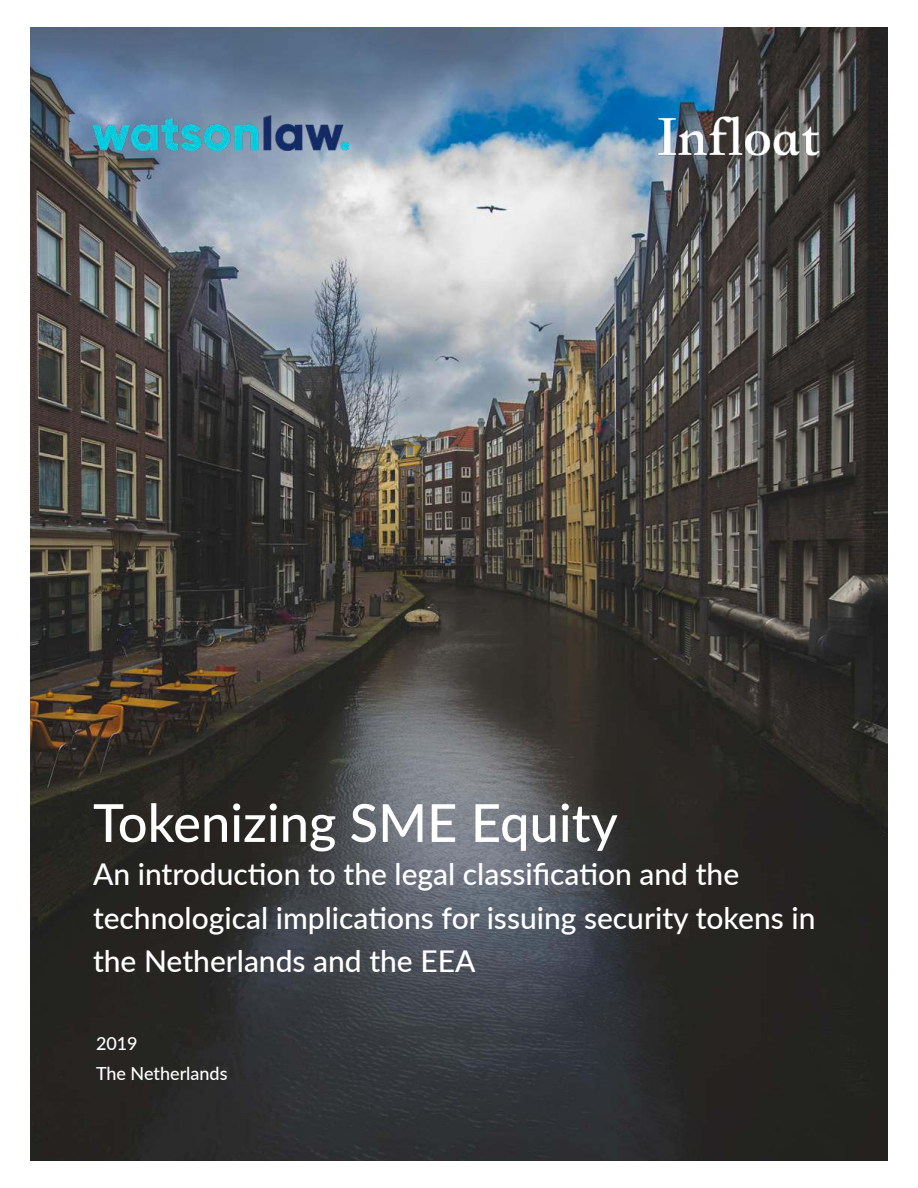
<style>
.page{position:relative;width:918px;height:1188px;background:#fff}
.page>*{position:absolute;margin:0;border:0;box-sizing:border-box;transform-origin:0 0}
.t1{font:500 52.5px "Lato";color:#fff}
.t2{font:500 30px/43.5px "Lato";color:#fff}
.t3{font:500 18px/30px "Lato";color:#fff}
</style>
<div class="page">
<img style="left:30px;top:42px;width:858px;height:1119px">
<img style="left:657px;top:98px;width:165px;height:82px">
<img style="left:93px;top:116px;width:256px;height:34px">
<h1 class="t1" style="left:93px;top:803px;width:526px">Tokenizing SME Equity</h1>
<p class="t2" style="left:93px;top:852px;width:724px">An introduction to the legal classification and the technological implications for issuing security tokens in the Netherlands and the EEA</p>
<p class="t3" style="left:96px;top:1030px;width:133px">2019<br>The Netherlands</p>
</div>
